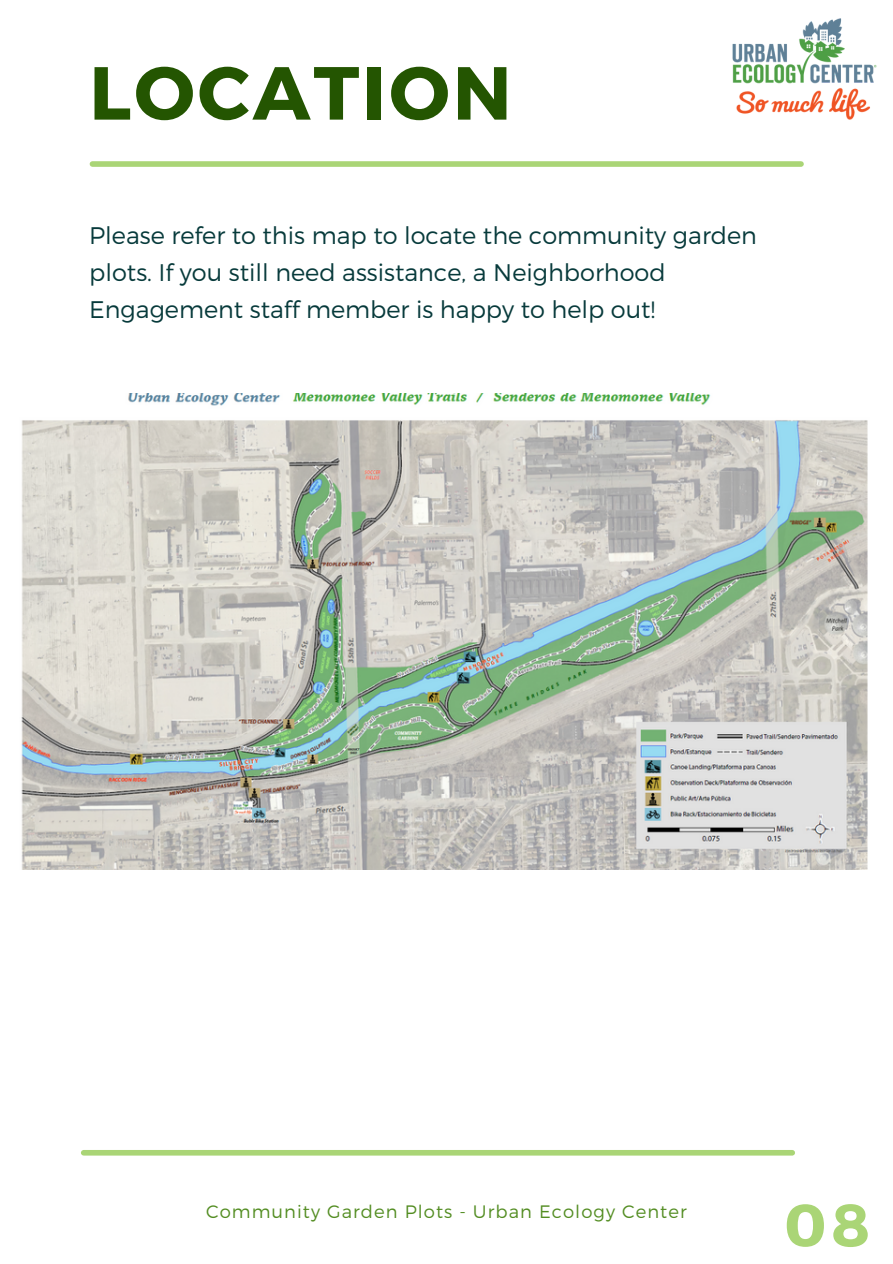
<style>
.page{position:relative;width:893px;height:1264px;background:#fff}
.page>*{position:absolute;margin:0;border:0;box-sizing:border-box;transform-origin:0 0}
.t1{font:700 75px "Montserrat";letter-spacing:.04em;color:#245501}
.t2{font:700 60px "Montserrat";color:#aad576}
.t3{font:300 24px/37px "Montserrat";color:#073a3b}
.t4{font:300 18px "Montserrat";letter-spacing:.06em;color:#538d22}
</style>
<div class="page">
<div style="left:92px;top:161px;width:709px;height:6px;background:#aad576"></div>
<div style="left:84px;top:1149px;width:708px;height:6px;background:#aad576"></div>
<img style="left:732px;top:18px;width:144px;height:102px">
<img style="left:21px;top:393px;width:847px;height:476px">
<h1 class="t1" style="left:89px;top:44px;width:424px">LOCATION</h1>
<p class="t3" style="left:89px;top:215px;width:669px">Please refer to this map to locate the community garden plots. If you still need assistance, a Neighborhood<br>Engagement staff member is happy to help out!</p>
<p class="t4" style="left:206px;top:1199px;width:482px">Community Garden Plots - Urban Ecology Center</p>
<h2 class="t2" style="left:784px;top:1186px;width:87px">08</h2>
</div>
